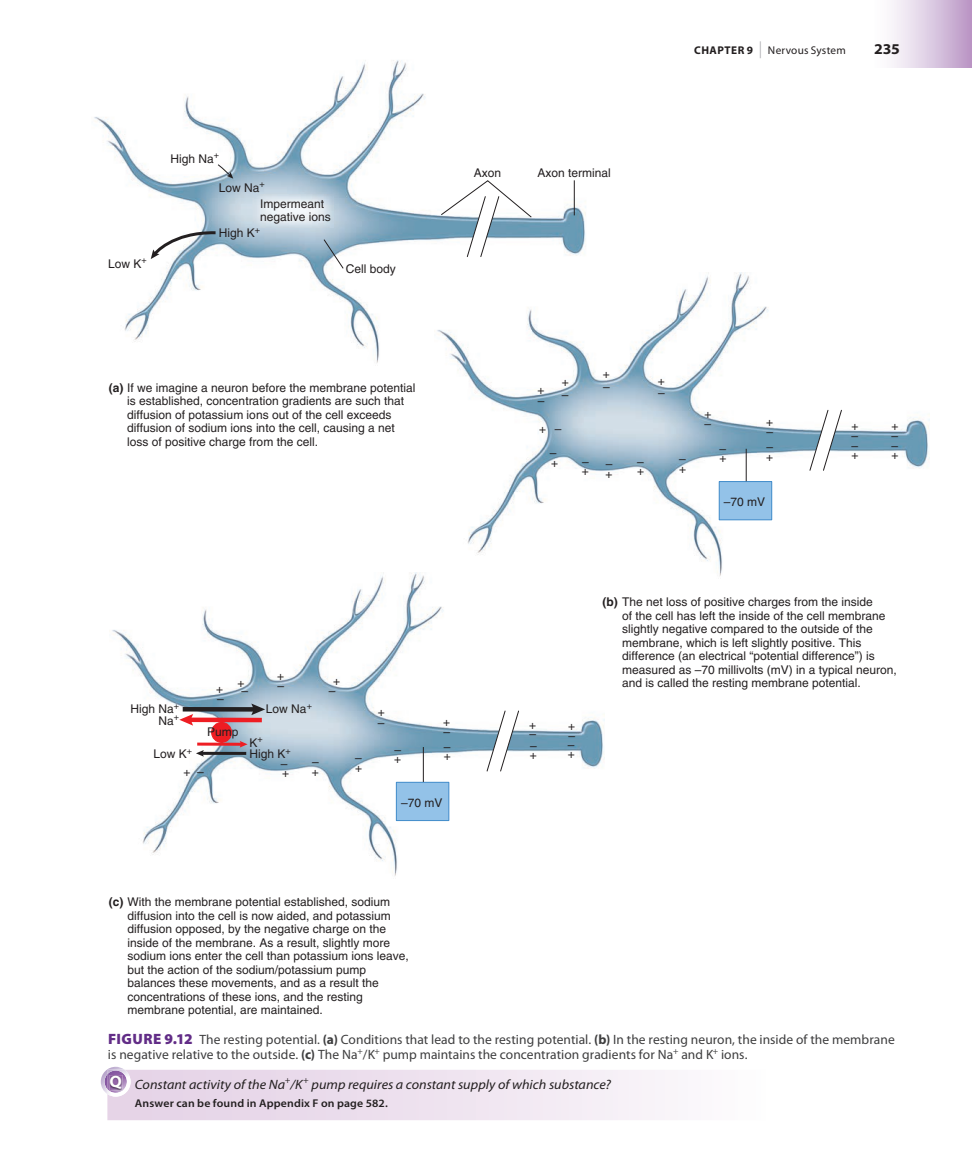
<style>
.page{position:relative;width:972px;height:1175px;background:#fff}
.page>*{position:absolute;margin:0;border:0;box-sizing:border-box;transform-origin:0 0}
.t1{font:700 16.5px "Myriad Pro";color:#fff;scale:1.05 1}
.t2{font:700 15px "Myriad Pro";color:#231f20;scale:1.05 1}
.t3{font:13.5px/15.8px "Myriad Pro";letter-spacing:.005em;color:#3e3e3f}
.t4{font:italic 13.5px "Myriad Pro";color:#231f20;scale:1.05 1}
.t5{font:12px/13.5px "Helvetica LT Std";color:#231f20}
.t6{font:600 11.25px "Myriad Pro";letter-spacing:.015em;color:#231f20;scale:1.05 1}
.t7{font:11.25px "Myriad Pro";letter-spacing:.02em;color:#231f20}
.s1{font-weight:700}
.s2{font-size:16.8px;color:#a8a9ad}
.s3{font-weight:900;font-size:15px;color:#622d87}
</style>
<div class="page">
<div style="left:871px;top:0;width:101px;height:67px;background:linear-gradient(to right,#fff,#bd9ac8)"></div>
<img style="left:94px;top:60px;width:492px;height:303px">
<img style="left:434px;top:273px;width:495px;height:303px">
<img style="left:112px;top:573px;width:492px;height:303px">
<svg style="left:218px;top:164px;width:15px;height:15px"></svg>
<svg style="left:151px;top:231px;width:65px;height:28px"></svg>
<svg style="left:809px;top:409px;width:33px;height:62px"></svg>
<div style="left:719px;top:481px;width:53px;height:39px;background:#93c2e8"></div>
<div style="left:719px;top:481px;width:53px;height:39px;border:1px solid #448dcb"></div>
<svg style="left:486px;top:710px;width:34px;height:62px"></svg>
<div style="left:396px;top:782px;width:53px;height:38px;background:#93c2e8"></div>
<div style="left:396px;top:782px;width:53px;height:39px;border:1px solid #448dcb"></div>
<div style="left:212px;top:722px;width:20px;height:20px;background:#ee1d23;border-radius:50%"></div>
<div style="left:211px;top:722px;width:21px;height:20px;border:1px solid #ee1d23;border-radius:50%"></div>
<img style="left:255px;top:194px;width:78px;height:33px">
<hr style="left:183px;top:707px;width:73px;height:4px;background:#231f20">
<svg style="left:251px;top:703px;width:14px;height:12px"></svg>
<div style="left:189px;top:717px;width:73px;height:5px;background:#ee1d23"></div>
<svg style="left:179px;top:714px;width:14px;height:11px"></svg>
<hr style="left:201px;top:752px;width:45px;height:3px;background:#231f20">
<svg style="left:196px;top:750px;width:8px;height:6px"></svg>
<hr style="left:197px;top:742px;width:45px;height:3px;background:#ee1d23">
<svg style="left:240px;top:741px;width:8px;height:6px"></svg>
<svg style="left:323px;top:238px;width:21px;height:31px"></svg>
<svg style="left:440px;top:180px;width:92px;height:77px"></svg>
<hr style="left:574px;top:180px;width:1px;height:35px;background:#231f20">
<hr style="left:746px;top:449px;width:1px;height:32px;background:#231f20">
<hr style="left:423px;top:747px;width:1px;height:35px;background:#231f20">
<img style="left:101px;top:1066px;width:22px;height:26px">
<svg style="left:105px;top:1069px;width:560px;height:51px"></svg>
<p class="t5" style="left:108px;top:257px;width:40px">Low K<sup>+</sup></p>
<p class="t5" style="left:171px;top:152px;width:50px">High Na<sup>+</sup></p>
<p class="t5" style="left:219px;top:181px;width:47px">Low Na<sup>+</sup></p>
<p class="t5" style="left:260px;top:197px;width:72px">Impermeant negative ions</p>
<p class="t5" style="left:219px;top:226px;width:43px">High K<sup>+</sup></p>
<p class="t5" style="left:346px;top:262px;width:52px">Cell body</p>
<p class="t5" style="left:474px;top:166px;width:29px">Axon</p>
<p class="t5" style="left:537px;top:166px;width:75px">Axon terminal</p>
<p class="t7" style="left:694px;top:44px;width:153px"><span class="s1">CHAPTER 9</span> <span class="s2">|</span> Nervous System</p>
<p class="t2" style="left:874px;top:41px;width:26px">235</p>
<p class="t5" style="left:127px;top:381px;width:290px;text-indent:-19px"><span class="s1">(a)</span> If we imagine a neuron before the membrane potential is established, concentration gradients are such that diffusion of potassium ions out of the cell exceeds diffusion of sodium ions into the cell, causing a net loss of positive charge from the cell.</p>
<p class="t5" style="left:131px;top:703px;width:50px;line-height:11.6px;text-align:right">High Na<sup>+<br></sup>Na<sup>+</sup></p>
<p class="t5" style="left:216px;top:684px;width:9px;line-height:10.1px">+ –</p>
<p class="t5" style="left:237px;top:676px;width:9px">+</p>
<p class="t5" style="left:242px;top:684px;width:8px">–</p>
<p class="t5" style="left:277px;top:671px;width:9px;line-height:9.6px">+ –</p>
<p class="t5" style="left:329px;top:676px;width:13px;line-height:10.1px;text-align:center">+ –</p>
<p class="t5" style="left:266px;top:702px;width:48px">Low Na<sup>+</sup></p>
<p class="t5" style="left:207px;top:724px;width:33px">Pump</p>
<p class="t5" style="left:249px;top:736px;width:15px">K<sup>+</sup></p>
<p class="t5" style="left:154px;top:747px;width:40px">Low K<sup>+</sup></p>
<p class="t5" style="left:249px;top:747px;width:43px">High K<sup>+</sup></p>
<p class="t5" style="left:281px;top:756px;width:8px">–</p>
<p class="t5" style="left:312px;top:755px;width:8px">–</p>
<p class="t5" style="left:183px;top:765px;width:22px">+ –</p>
<p class="t5" style="left:282px;top:766px;width:9px">+</p>
<p class="t5" style="left:312px;top:765px;width:9px">+</p>
<p class="t5" style="left:355px;top:751px;width:8px">–</p>
<p class="t5" style="left:355px;top:760px;width:9px">+</p>
<p class="t5" style="left:378px;top:707px;width:9px;line-height:10.4px">+ –</p>
<p class="t5" style="left:394px;top:742px;width:8px">–</p>
<p class="t5" style="left:394px;top:752px;width:9px">+</p>
<p class="t5" style="left:443px;top:715px;width:9px">+</p>
<p class="t5" style="left:444px;top:749px;width:9px">+</p>
<p class="t5" style="left:443px;top:725px;width:8px">–</p>
<p class="t5" style="left:444px;top:739px;width:8px">–</p>
<p class="t5" style="left:401px;top:795px;width:43px">–70 mV</p>
<p class="t5" style="left:127px;top:895px;width:283px;text-indent:-19px"><span class="s1">(c)</span> With the membrane potential established, sodium diffusion into the cell is now aided, and potassium diffusion opposed, by the negative charge on the inside of the membrane. As a result, slightly more sodium ions enter the cell than potassium ions leave, but the action of the sodium/potassium pump balances these movements, and as a result the concentrations of these ions, and the resting membrane potential, are maintained.</p>
<p class="t5" style="left:538px;top:384px;width:9px;line-height:10.8px">+ –</p>
<p class="t5" style="left:562px;top:376px;width:9px;line-height:12.3px">+ –</p>
<p class="t5" style="left:603px;top:368px;width:9px;line-height:12.3px">+ –</p>
<p class="t5" style="left:658px;top:375px;width:9px;line-height:12.3px">+ –</p>
<p class="t5" style="left:704px;top:408px;width:9px;line-height:10.4px">+ –</p>
<p class="t5" style="left:539px;top:422px;width:24px">+ –</p>
<p class="t5" style="left:720px;top:442px;width:8px">–</p>
<p class="t5" style="left:550px;top:446px;width:8px">–</p>
<p class="t5" style="left:551px;top:456px;width:9px">+</p>
<p class="t5" style="left:582px;top:455px;width:8px">–</p>
<p class="t5" style="left:582px;top:464px;width:9px">+</p>
<p class="t5" style="left:606px;top:457px;width:8px">–</p>
<p class="t5" style="left:606px;top:467px;width:9px">+</p>
<p class="t5" style="left:637px;top:454px;width:8px">–</p>
<p class="t5" style="left:637px;top:464px;width:9px">+</p>
<p class="t5" style="left:679px;top:452px;width:8px">–</p>
<p class="t5" style="left:679px;top:462px;width:9px">+</p>
<p class="t5" style="left:719px;top:451px;width:9px">+</p>
<p class="t5" style="left:766px;top:415px;width:9px">+</p>
<p class="t5" style="left:766px;top:449px;width:9px">+</p>
<p class="t5" style="left:766px;top:425px;width:8px">–</p>
<p class="t5" style="left:766px;top:440px;width:8px">–</p>
<p class="t5" style="left:851px;top:419px;width:9px">+</p>
<p class="t5" style="left:851px;top:448px;width:9px">+</p>
<p class="t5" style="left:852px;top:430px;width:8px;line-height:10.2px">– –</p>
<p class="t5" style="left:891px;top:419px;width:9px">+</p>
<p class="t5" style="left:891px;top:448px;width:9px">+</p>
<p class="t5" style="left:892px;top:430px;width:8px;line-height:10.2px">– –</p>
<p class="t5" style="left:724px;top:495px;width:43px">–70 mV</p>
<p class="t5" style="left:529px;top:718px;width:9px">+</p>
<p class="t5" style="left:530px;top:748px;width:9px">+</p>
<p class="t5" style="left:529px;top:728px;width:9px;line-height:11.7px">– –</p>
<p class="t5" style="left:568px;top:719px;width:9px">+</p>
<p class="t5" style="left:568px;top:746px;width:9px">+</p>
<p class="t5" style="left:568px;top:731px;width:9px;line-height:8.7px">– –</p>
<p class="t5" style="left:622px;top:595px;width:276px;text-indent:-20px"><span class="s1">(b)</span> The net loss of positive charges from the inside<br>of the cell has left the inside of the cell membrane slightly negative compared to the outside of the membrane, which is left slightly positive. This difference (an electrical “potential difference”) is measured as –70 millivolts (mV) in a typical neuron, and is called the resting membrane potential.</p>
<p class="t3" style="left:108px;top:1031px;width:788px"><span class="s3">FIGURE 9.12</span> The resting potential. <span class="s1">(a)</span> Conditions that lead to the resting potential. <span class="s1">(b)</span> In the resting neuron, the inside of the membrane is negative relative to the outside. <span class="s1">(c)</span> The Na<sup>+</sup>/K<sup>+</sup> pump maintains the concentration gradients for Na<sup>+</sup> and K<sup>+</sup> ions.</p>
<p class="t4" style="left:135px;top:1076px;width:455px">Constant activity of the Na<sup>+</sup>/K<sup>+</sup> pump requires a constant supply of which substance?</p>
<p class="t6" style="left:135px;top:1096px;width:242px">Answer can be found in Appendix F on page 582.</p>
<h1 class="t1" style="left:110px;top:1072px;width:13px">Q</h1>
</div>
